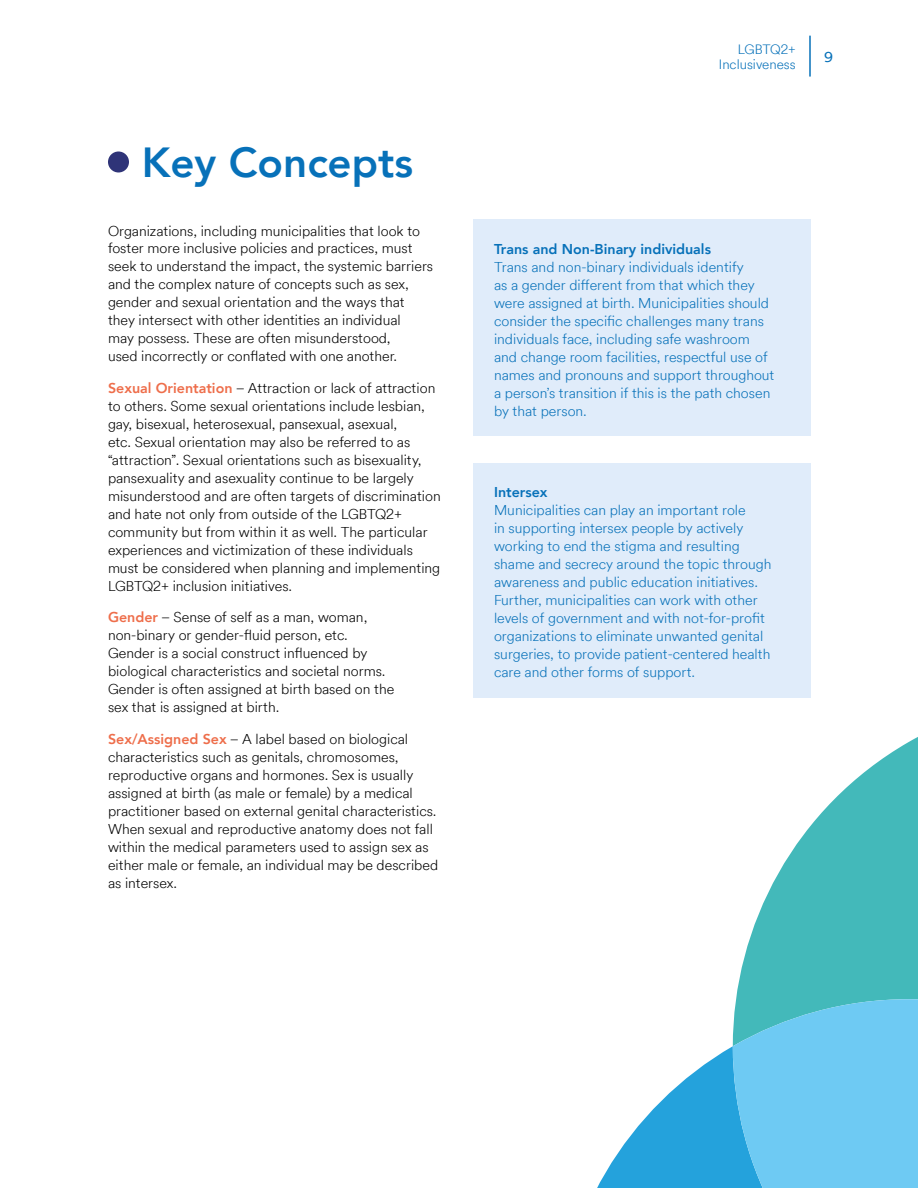
<style>
.page{position:relative;width:918px;height:1188px;background:#fff}
.page>*{position:absolute;margin:0;border:0;box-sizing:border-box;transform-origin:0 0}
.t1{font:800 42px "Avenir";color:#0771b9}
.t2{font:300 14.25px/18px "Circular Air";color:#000}
.t3{font:300 14.25px/18px "Circular Air";color:#0771b9}
.t4{font:800 14.25px "Avenir";color:#0771b9}
.t5{font:14.25px "Circular Air";color:#0771b9}
.t6{font:300 13.5px/15px "Circular Air";color:#0771b9;text-align:right}
.s1{font-family:"Avenir";font-weight:800;color:#ee6e4b}
</style>
<div class="page">
<hr style="left:809px;top:36px;width:2px;height:41px;background:#0771b9">
<svg style="left:736px;top:737px;width:182px;height:262px;fill:#43b9ba"></svg>
<svg style="left:597px;top:1046px;width:136px;height:142px;fill:#24a2dc"></svg>
<svg style="left:733px;top:999px;width:185px;height:189px;background:#68c7ed"></svg>
<div style="left:474px;top:463px;width:337px;height:235px;background:#e0ecfa"></div>
<div style="left:474px;top:219px;width:337px;height:217px;background:#e0ecfa"></div>
<div style="left:108px;top:151px;width:21px;height:21px;background:#2f3478;border-radius:50%"></div>
<h1 class="t1" style="left:142px;top:145px;width:273px">Key Concepts</h1>
<p class="t2" style="left:108px;top:221px;width:327px">Organizations, including municipalities that look to foster more inclusive policies and practices, must seek to understand the impact, the systemic barriers and the complex nature of concepts such as sex, gender and sexual orientation and the ways that they intersect with other identities an individual<br>may possess. These are often misunderstood,<br>used incorrectly or conflated with one another.</p>
<p class="t2" style="left:108px;top:378px;width:334px"><span class="s1">Sexual Orientation</span> – Attraction or lack of attraction to others. Some sexual orientations include lesbian, gay, bisexual, heterosexual, pansexual, asexual,<br>etc. Sexual orientation may also be referred to as “attraction”. Sexual orientations such as bisexuality, pansexuality and asexuality continue to be largely misunderstood and are often targets of discrimination and hate not only from outside of the LGBTQ2+ community but from within it as well. The particular experiences and victimization of these individuals must be considered when planning and implementing LGBTQ2+ inclusion initiatives.</p>
<p class="t2" style="left:108px;top:608px;width:288px"><span class="s1">Gender</span> – Sense of self as a man, woman, non-binary or gender-fluid person, etc.<br>Gender is a social construct influenced by biological characteristics and societal norms.<br>Gender is often assigned at birth based on the sex that is assigned at birth.</p>
<p class="t2" style="left:108px;top:729px;width:332px"><span class="s1">Sex/Assigned Sex</span> – A label based on biological characteristics such as genitals, chromosomes, reproductive organs and hormones. Sex is usually assigned at birth (as male or female) by a medical practitioner based on external genital characteristics.<br>When sexual and reproductive anatomy does not fall within the medical parameters used to assign sex as either male or female, an individual may be described as intersex.</p>
<p class="t6" style="left:719px;top:42px;width:78px">LGBTQ2+<br>Inclusiveness</p>
<p class="t5" style="left:824px;top:51px;width:11px">9</p>
<p class="t4" style="left:494px;top:243px;width:218px">Trans and Non-Binary individuals</p>
<p class="t3" style="left:494px;top:257px;width:282px">Trans and non-binary individuals identify<br>as a gender different from that which they were assigned at birth. Municipalities should consider the specific challenges many trans individuals face, including safe washroom and change room facilities, respectful use of names and pronouns and support throughout a person’s transition if this is the path chosen by that person.</p>
<p class="t4" style="left:494px;top:487px;width:55px">Intersex</p>
<p class="t3" style="left:494px;top:501px;width:279px">Municipalities can play an important role<br>in supporting intersex people by actively working to end the stigma and resulting shame and secrecy around the topic through awareness and public education initiatives.<br>Further, municipalities can work with other levels of government and with not-for-profit organizations to eliminate unwanted genital surgeries, to provide patient-centered health care and other forms of support.</p>
</div>
